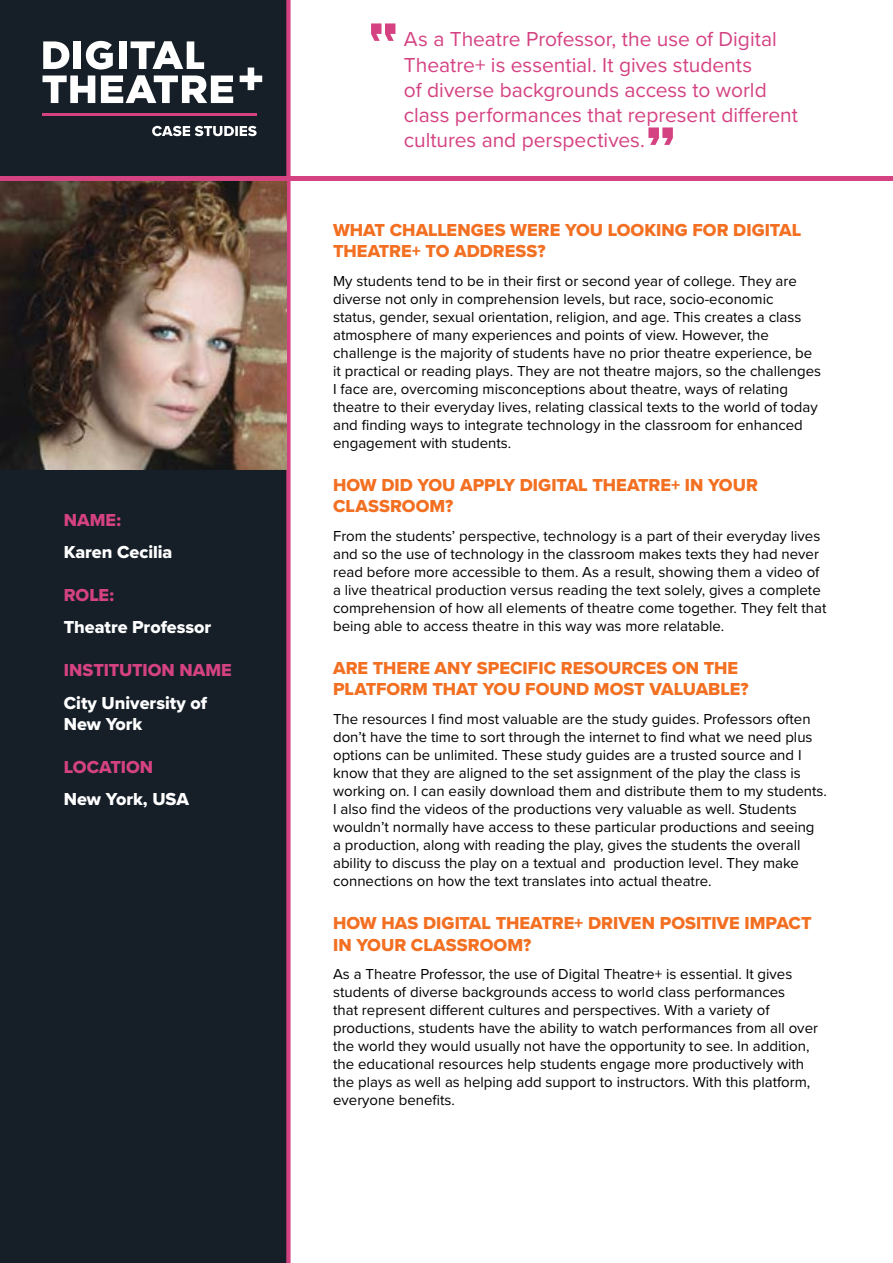
<style>
.page{position:relative;width:893px;height:1263px;background:#fff}
.page>*{position:absolute;margin:0;border:0;box-sizing:border-box;transform-origin:0 0}
.t1{font:21px/25.2px "Proxima Nova";color:#d44282}
.t2{font:18px/21.6px "Proxima Nova Extrabld";color:#f36f21}
.t3{font:18px/21.6px "Proxima Nova Extrabld";color:#fff}
.t4{font:18px "Proxima Nova Extrabld";color:#d44282}
.t5{font:15px/18px "Proxima Nova";color:#000}
</style>
<div class="page">
<div style="left:0;top:0;width:291px;height:1263px;background:#161f28"></div>
<img style="left:0;top:181px;width:286px;height:288px">
<svg style="left:152px;top:126px;width:105px;height:10px"></svg>
<svg style="left:43px;top:41px;width:190px;height:62px"></svg>
<svg style="left:240px;top:68px;width:22px;height:22px"></svg>
<hr style="left:43px;top:113px;width:214px;height:2px;background:#d44282">
<hr style="left:0;top:177px;width:893px;height:4px;background:#d44282">
<svg style="left:371px;top:23px;width:24px;height:18px"></svg>
<svg style="left:648px;top:127px;width:25px;height:18px"></svg>
<p class="t4" style="left:64px;top:507px;width:59px">NAME:</p>
<p class="t3" style="left:64px;top:541px;width:110px">Karen Cecilia</p>
<p class="t4" style="left:64px;top:582px;width:52px">ROLE:</p>
<p class="t3" style="left:64px;top:616px;width:149px">Theatre Professor</p>
<p class="t4" style="left:64px;top:657px;width:170px">INSTITUTION NAME</p>
<p class="t3" style="left:64px;top:691px;width:145px">City University of<br>New York</p>
<p class="t4" style="left:64px;top:753px;width:91px">LOCATION</p>
<p class="t3" style="left:64px;top:788px;width:127px">New York, USA</p>
<h1 class="t1" style="left:404px;top:26px;width:396px">As a Theatre Professor, the use of Digital Theatre+ is essential. It gives students<br>of diverse backgrounds access to world class performances that represent different cultures and perspectives.</h1>
<p class="t2" style="left:333px;top:218px;width:470px">WHAT CHALLENGES WERE YOU LOOKING FOR DIGITAL<br>THEATRE+ TO ADDRESS?</p>
<p class="t5" style="left:333px;top:271px;width:490px">My students tend to be in their first or second year of college. They are diverse not only in comprehension levels, but race, socio-economic<br>status, gender, sexual orientation, religion, and age. This creates a class atmosphere of many experiences and points of view. However, the challenge is the majority of students have no prior theatre experience, be it practical or reading plays. They are not theatre majors, so the challenges I face are, overcoming misconceptions about theatre, ways of relating theatre to their everyday lives, relating classical texts to the world of today and finding ways to integrate technology in the classroom for enhanced engagement with students.</p>
<p class="t2" style="left:333px;top:474px;width:426px">HOW DID YOU APPLY DIGITAL THEATRE+ IN YOUR<br>CLASSROOM?</p>
<p class="t5" style="left:333px;top:526px;width:495px">From the students’ perspective, technology is a part of their everyday lives and so the use of technology in the classroom makes texts they had never read before more accessible to them. As a result, showing them a video of a live theatrical production versus reading the text solely, gives a complete comprehension of how all elements of theatre come together. They felt that being able to access theatre in this way was more relatable.</p>
<p class="t2" style="left:333px;top:657px;width:417px">ARE THERE ANY SPECIFIC RESOURCES ON THE<br>PLATFORM THAT YOU FOUND MOST VALUABLE?</p>
<p class="t5" style="left:333px;top:709px;width:495px">The resources I find most valuable are the study guides. Professors often don’t have the time to sort through the internet to find what we need plus options can be unlimited. These study guides are a trusted source and I know that they are aligned to the set assignment of the play the class is working on. I can easily download them and distribute them to my students.<br>I also find the videos of the productions very valuable as well. Students wouldn’t normally have access to these particular productions and seeing<br>a production, along with reading the play, gives the students the overall ability to discuss the play on a textual and production level. They make connections on how the text translates into actual theatre.</p>
<p class="t2" style="left:333px;top:912px;width:480px">HOW HAS DIGITAL THEATRE+ DRIVEN POSITIVE IMPACT<br>IN YOUR CLASSROOM?</p>
<p class="t5" style="left:333px;top:964px;width:486px">As a Theatre Professor, the use of Digital Theatre+ is essential. It gives students of diverse backgrounds access to world class performances<br>that represent different cultures and perspectives. With a variety of productions, students have the ability to watch performances from all over the world they would usually not have the opportunity to see. In addition, the educational resources help students engage more productively with the plays as well as helping add support to instructors. With this platform, everyone benefits.</p>
</div>
